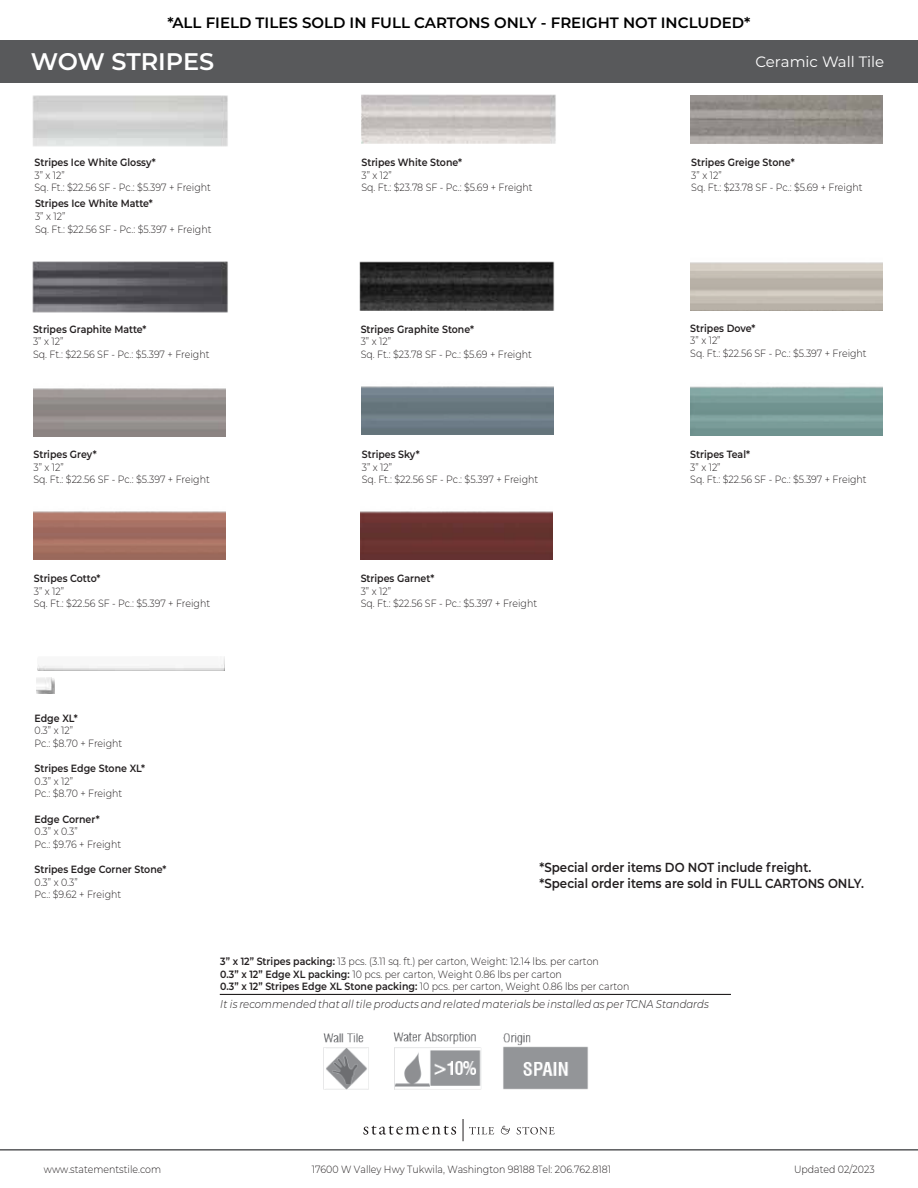
<style>
.page{position:relative;width:918px;height:1188px;background:#fff}
.page>*{position:absolute;margin:0;border:0;box-sizing:border-box;transform-origin:0 0}
.t1{font:600 24px "Montserrat";letter-spacing:-.005em;color:#fff}
.t2{font:600 15px "Montserrat";color:#000}
.t3{font:15px "Montserrat";color:#fff}
.t4{font:600 13.05px/15.8px "Montserrat";color:#231f20;scale:.9 1}
.t5{font:italic 300 11.25px "Montserrat";letter-spacing:.005em;color:#231f20;scale:.9 1}
.t6{font:300 10.5px/12.6px "Montserrat";color:#231f20;scale:.9 1}
.t7{font:600 10.5px "Montserrat";color:#231f20;scale:.9 1}
.s1{font-weight:600}
</style>
<div class="page">
<img style="left:361px;top:511px;width:192px;height:49px">
<img style="left:361px;top:386px;width:192px;height:48px">
<img style="left:33px;top:511px;width:193px;height:48px">
<div style="left:0;top:40px;width:918px;height:43px;background:#58595b"></div>
<hr style="left:0;top:1149px;width:918px;height:2px;background:#58595b">
<svg style="left:363px;top:1126px;width:93px;height:9px"></svg>
<svg style="left:501px;top:1126px;width:9px;height:8px"></svg>
<svg style="left:517px;top:1127px;width:38px;height:7px"></svg>
<svg style="left:463px;top:1119px;width:31px;height:22px"></svg>
<hr style="left:220px;top:994px;width:511px;height:1px;background:#221f1f">
<img style="left:323px;top:1032px;width:265px;height:58px">
<img style="left:32px;top:261px;width:196px;height:52px">
<img style="left:32px;top:95px;width:196px;height:52px">
<img style="left:360px;top:261px;width:195px;height:49px">
<img style="left:361px;top:94px;width:195px;height:50px">
<img style="left:37px;top:657px;width:188px;height:13px">
<img style="left:37px;top:678px;width:17px;height:16px">
<h2 class="t2" style="left:168px;top:12px;width:584px">*ALL FIELD TILES SOLD IN FULL CARTONS ONLY - FREIGHT NOT INCLUDED*</h2>
<h1 class="t1" style="left:31px;top:44px;width:185px">WOW STRIPES</h1>
<h2 class="t3" style="left:755px;top:51px;width:130px">Ceramic Wall Tile</h2>
<p class="t7" style="left:35px;top:155px;width:136px">Stripes Ice White Glossy*</p>
<p class="t6" style="left:35px;top:168px;width:198px">3” x 12”<br>Sq. Ft.: $22.56 SF - Pc.: $5.397 + Freight</p>
<p class="t7" style="left:361px;top:155px;width:113px">Stripes White Stone*</p>
<p class="t6" style="left:361px;top:168px;width:192px">3” x 12”<br>Sq. Ft.: $23.78 SF - Pc.: $5.69 + Freight</p>
<p class="t7" style="left:691px;top:155px;width:116px">Stripes Greige Stone*</p>
<p class="t6" style="left:691px;top:168px;width:192px">3” x 12”<br>Sq. Ft.: $23.78 SF - Pc.: $5.69 + Freight</p>
<p class="t7" style="left:35px;top:196px;width:132px">Stripes Ice White Matte*</p>
<p class="t6" style="left:35px;top:210px;width:198px">3” x 12”<br>Sq. Ft.: $22.56 SF - Pc.: $5.397 + Freight</p>
<p class="t7" style="left:33px;top:322px;width:128px">Stripes Graphite Matte*</p>
<p class="t6" style="left:33px;top:335px;width:198px">3” x 12”<br>Sq. Ft.: $22.56 SF - Pc.: $5.397 + Freight</p>
<p class="t7" style="left:361px;top:322px;width:127px">Stripes Graphite Stone*</p>
<p class="t6" style="left:361px;top:335px;width:192px">3” x 12”<br>Sq. Ft.: $23.78 SF - Pc.: $5.69 + Freight</p>
<p class="t7" style="left:690px;top:321px;width:74px">Stripes Dove*</p>
<p class="t6" style="left:690px;top:334px;width:198px">3” x 12”<br>Sq. Ft.: $22.56 SF - Pc.: $5.397 + Freight</p>
<p class="t7" style="left:33px;top:447px;width:72px">Stripes Grey*</p>
<p class="t6" style="left:33px;top:460px;width:198px">3” x 12”<br>Sq. Ft.: $22.56 SF - Pc.: $5.397 + Freight</p>
<p class="t7" style="left:362px;top:447px;width:66px">Stripes Sky*</p>
<p class="t6" style="left:362px;top:460px;width:198px">3” x 12”<br>Sq. Ft.: $22.56 SF - Pc.: $5.397 + Freight</p>
<p class="t7" style="left:690px;top:447px;width:68px">Stripes Teal*</p>
<p class="t6" style="left:690px;top:460px;width:198px">3” x 12”<br>Sq. Ft.: $22.56 SF - Pc.: $5.397 + Freight</p>
<p class="t7" style="left:34px;top:571px;width:76px">Stripes Cotto*</p>
<p class="t6" style="left:34px;top:584px;width:198px">3” x 12”<br>Sq. Ft.: $22.56 SF - Pc.: $5.397 + Freight</p>
<p class="t7" style="left:361px;top:571px;width:83px">Stripes Garnet*</p>
<p class="t6" style="left:361px;top:584px;width:198px">3” x 12”<br>Sq. Ft.: $22.56 SF - Pc.: $5.397 + Freight</p>
<p class="t7" style="left:35px;top:711px;width:49px">Edge XL*</p>
<p class="t6" style="left:35px;top:724px;width:99px">0.3” x 12”<br>Pc.: $8.70 + Freight</p>
<p class="t7" style="left:35px;top:761px;width:124px">Stripes Edge Stone XL*</p>
<p class="t6" style="left:35px;top:774px;width:99px">0.3” x 12”<br>Pc.: $8.70 + Freight</p>
<p class="t7" style="left:35px;top:811px;width:74px">Edge Corner*</p>
<p class="t6" style="left:35px;top:825px;width:98px">0.3” x 0.3”<br>Pc.: $9.76 + Freight</p>
<p class="t7" style="left:35px;top:862px;width:148px">Stripes Edge Corner Stone*</p>
<p class="t6" style="left:35px;top:875px;width:98px">0.3” x 0.3”<br>Pc.: $9.62 + Freight</p>
<p class="t4" style="left:539px;top:859px;width:362px">*Special order items DO NOT include freight.<br>*Special order items are sold in FULL CARTONS ONLY.</p>
<p class="t6" style="left:220px;top:955px;width:456px"><span class="s1">3” x 12” Stripes packing:</span> 13 pcs. (3.11 sq. ft.) per carton, Weight: 12.14 lbs. per carton<br><span class="s1">0.3” x 12” Edge XL packing:</span> 10 pcs. per carton, Weight 0.86 lbs per carton<br><span class="s1">0.3” x 12” Stripes Edge XL Stone packing:</span> 10 pcs. per carton, Weight 0.86 lbs per carton</p>
<p class="t5" style="left:220px;top:996px;width:544px">It is recommended that all tile products and related materials be installed as per TCNA Standards</p>
<p class="t6" style="left:44px;top:1162px;width:132px">www.statementstile.com</p>
<p class="t6" style="left:312px;top:1163px;width:334px">17600 W Valley Hwy Tukwila, Washington 98188 Tel: 206.762.8181</p>
<p class="t6" style="left:794px;top:1162px;width:91px">Updated 02/2023</p>
</div>
